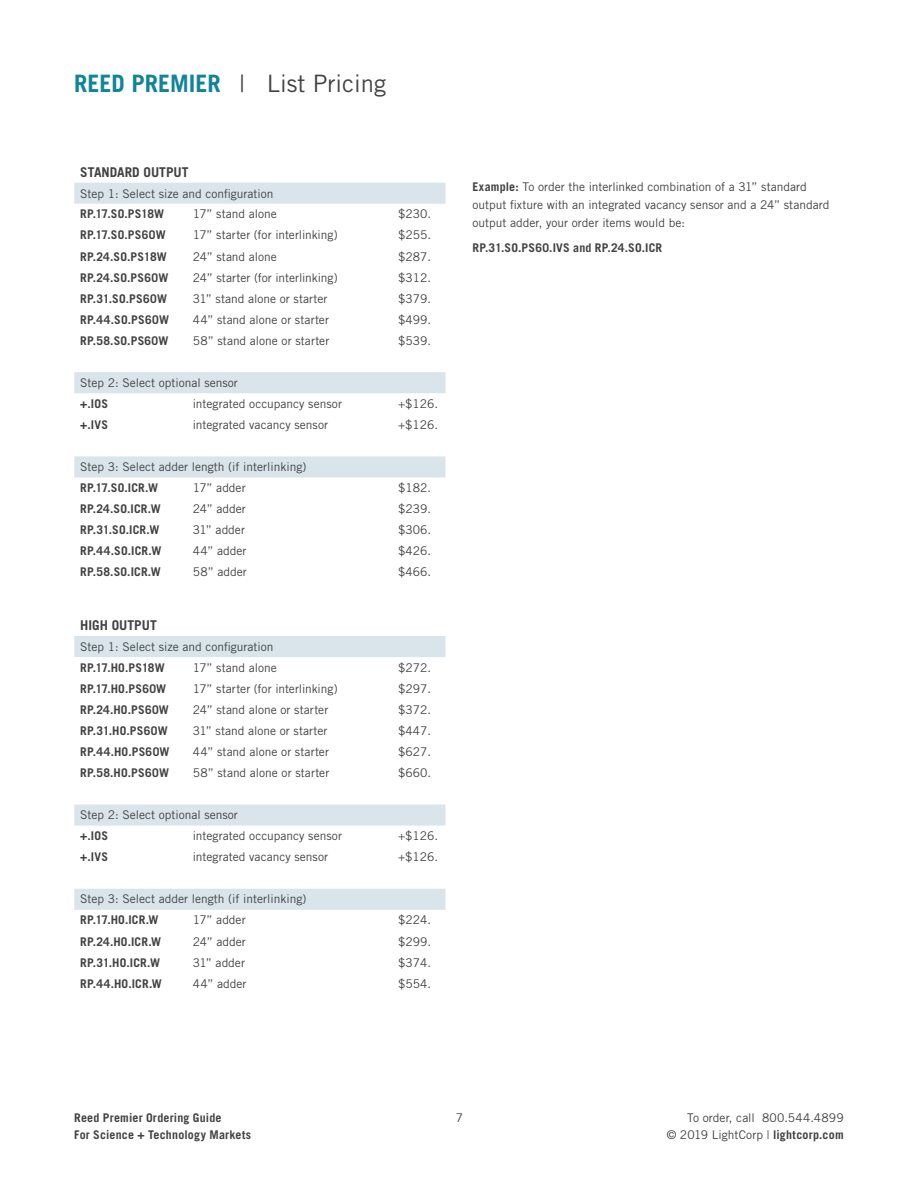
<style>
.page{position:relative;width:918px;height:1188px;background:#fff}
.page>*{position:absolute;margin:0;border:0;box-sizing:border-box;transform-origin:0 0}
.t1{font:24px "Trade Gothic LT Std";color:#424242}
.t2{font:700 13.5px "Trade Gothic LT Std";color:#424242}
.t3{font:12px/18px "Trade Gothic LT Std";color:#424242}
.t4{font:700 12px/16.5px "Trade Gothic LT Std";letter-spacing:.02em;color:#424242}
.s1{font-weight:700;color:#0f849b}
.s2{font-weight:700}
</style>
<div class="page">
<svg style="left:74px;top:183px;width:372px;height:295px"></svg>
<svg style="left:74px;top:636px;width:372px;height:274px"></svg>
<h1 class="t1" style="left:74px;top:69px;width:313px"><span class="s1">REED PREMIER</span> | List Pricing</h1>
<p class="t2" style="left:80px;top:164px;width:110px">STANDARD OUTPUT</p>
<p class="t3" style="left:80px;top:184px;width:195px">Step 1: Select size and configuration</p>
<p class="t4" style="left:80px;top:206px;width:86px">RP.17.SO.PS18W</p>
<p class="t3" style="left:193px;top:205px;width:85px">17” stand alone</p>
<p class="t3" style="left:398px;top:205px;width:34px">$230.</p>
<p class="t4" style="left:80px;top:227px;width:87px">RP.17.SO.PS60W</p>
<p class="t3" style="left:193px;top:226px;width:146px">17” starter (for interlinking)</p>
<p class="t3" style="left:398px;top:226px;width:34px">$255.</p>
<p class="t4" style="left:80px;top:248px;width:88px">RP.24.SO.PS18W</p>
<p class="t3" style="left:193px;top:247px;width:86px">24” stand alone</p>
<p class="t3" style="left:398px;top:247px;width:34px">$287.</p>
<p class="t4" style="left:80px;top:269px;width:90px">RP.24.SO.PS60W</p>
<p class="t3" style="left:193px;top:268px;width:146px">24” starter (for interlinking)</p>
<p class="t3" style="left:398px;top:268px;width:34px">$312.</p>
<p class="t4" style="left:80px;top:290px;width:88px">RP.31.SO.PS60W</p>
<p class="t3" style="left:193px;top:289px;width:136px">31” stand alone or starter</p>
<p class="t3" style="left:398px;top:289px;width:34px">$379.</p>
<p class="t4" style="left:80px;top:311px;width:90px">RP.44.SO.PS60W</p>
<p class="t3" style="left:193px;top:310px;width:138px">44” stand alone or starter</p>
<p class="t3" style="left:398px;top:310px;width:34px">$499.</p>
<p class="t4" style="left:80px;top:332px;width:90px">RP.58.SO.PS60W</p>
<p class="t3" style="left:193px;top:331px;width:138px">58” stand alone or starter</p>
<p class="t3" style="left:398px;top:331px;width:34px">$539.</p>
<p class="t3" style="left:80px;top:373px;width:159px">Step 2: Select optional sensor</p>
<p class="t4" style="left:80px;top:395px;width:29px">+.IOS</p>
<p class="t3" style="left:193px;top:395px;width:151px">integrated occupancy sensor</p>
<p class="t3" style="left:398px;top:395px;width:42px">+$126.</p>
<p class="t4" style="left:80px;top:416px;width:29px">+.IVS</p>
<p class="t3" style="left:193px;top:416px;width:137px">integrated vacancy sensor</p>
<p class="t3" style="left:398px;top:416px;width:42px">+$126.</p>
<p class="t3" style="left:80px;top:458px;width:228px">Step 3: Select adder length (if interlinking)</p>
<p class="t4" style="left:80px;top:479px;width:79px">RP.17.SO.ICR.W</p>
<p class="t3" style="left:193px;top:479px;width:54px">17” adder</p>
<p class="t3" style="left:398px;top:479px;width:34px">$182.</p>
<p class="t4" style="left:80px;top:501px;width:82px">RP.24.SO.ICR.W</p>
<p class="t3" style="left:193px;top:500px;width:55px">24” adder</p>
<p class="t3" style="left:398px;top:500px;width:34px">$239.</p>
<p class="t4" style="left:80px;top:522px;width:81px">RP.31.SO.ICR.W</p>
<p class="t3" style="left:193px;top:521px;width:54px">31” adder</p>
<p class="t3" style="left:398px;top:521px;width:34px">$306.</p>
<p class="t4" style="left:80px;top:543px;width:83px">RP.44.SO.ICR.W</p>
<p class="t3" style="left:193px;top:542px;width:55px">44” adder</p>
<p class="t3" style="left:398px;top:542px;width:34px">$426.</p>
<p class="t4" style="left:80px;top:564px;width:82px">RP.58.SO.ICR.W</p>
<p class="t3" style="left:193px;top:563px;width:56px">58” adder</p>
<p class="t3" style="left:398px;top:563px;width:34px">$466.</p>
<p class="t2" style="left:80px;top:617px;width:78px">HIGH OUTPUT</p>
<p class="t3" style="left:80px;top:638px;width:195px">Step 1: Select size and configuration</p>
<p class="t4" style="left:80px;top:659px;width:86px">RP.17.HO.PS18W</p>
<p class="t3" style="left:193px;top:658px;width:85px">17” stand alone</p>
<p class="t3" style="left:398px;top:658px;width:34px">$272.</p>
<p class="t4" style="left:80px;top:680px;width:88px">RP.17.HO.PS60W</p>
<p class="t3" style="left:193px;top:679px;width:146px">17” starter (for interlinking)</p>
<p class="t3" style="left:398px;top:679px;width:34px">$297.</p>
<p class="t4" style="left:80px;top:701px;width:90px">RP.24.HO.PS60W</p>
<p class="t3" style="left:193px;top:700px;width:137px">24” stand alone or starter</p>
<p class="t3" style="left:398px;top:700px;width:34px">$372.</p>
<p class="t4" style="left:80px;top:722px;width:89px">RP.31.HO.PS60W</p>
<p class="t3" style="left:193px;top:722px;width:136px">31” stand alone or starter</p>
<p class="t3" style="left:398px;top:722px;width:34px">$447.</p>
<p class="t4" style="left:80px;top:743px;width:91px">RP.44.HO.PS60W</p>
<p class="t3" style="left:193px;top:743px;width:138px">44” stand alone or starter</p>
<p class="t3" style="left:398px;top:743px;width:34px">$627.</p>
<p class="t4" style="left:80px;top:764px;width:90px">RP.58.HO.PS60W</p>
<p class="t3" style="left:193px;top:764px;width:138px">58” stand alone or starter</p>
<p class="t3" style="left:398px;top:764px;width:34px">$660.</p>
<p class="t3" style="left:80px;top:806px;width:159px">Step 2: Select optional sensor</p>
<p class="t4" style="left:80px;top:828px;width:29px">+.IOS</p>
<p class="t3" style="left:193px;top:827px;width:151px">integrated occupancy sensor</p>
<p class="t3" style="left:398px;top:827px;width:42px">+$126.</p>
<p class="t4" style="left:80px;top:849px;width:29px">+.IVS</p>
<p class="t3" style="left:193px;top:848px;width:137px">integrated vacancy sensor</p>
<p class="t3" style="left:398px;top:848px;width:42px">+$126.</p>
<p class="t3" style="left:80px;top:890px;width:228px">Step 3: Select adder length (if interlinking)</p>
<p class="t4" style="left:80px;top:912px;width:80px">RP.17.HO.ICR.W</p>
<p class="t3" style="left:193px;top:911px;width:54px">17” adder</p>
<p class="t3" style="left:398px;top:911px;width:34px">$224.</p>
<p class="t4" style="left:80px;top:933px;width:83px">RP.24.HO.ICR.W</p>
<p class="t3" style="left:193px;top:932px;width:55px">24” adder</p>
<p class="t3" style="left:398px;top:932px;width:34px">$299.</p>
<p class="t4" style="left:80px;top:954px;width:81px">RP.31.HO.ICR.W</p>
<p class="t3" style="left:193px;top:953px;width:54px">31” adder</p>
<p class="t3" style="left:398px;top:953px;width:34px">$374.</p>
<p class="t4" style="left:80px;top:975px;width:83px">RP.44.HO.ICR.W</p>
<p class="t3" style="left:193px;top:974px;width:55px">44” adder</p>
<p class="t3" style="left:398px;top:974px;width:34px">$554.</p>
<p class="t3" style="left:473px;top:178px;width:358px"><span class="s2">Example:</span> To order the interlinked combination of a 31” standard output fixture with an integrated vacancy sensor and a 24” standard output adder, your order items would be:</p>
<p class="t4" style="left:473px;top:239px;width:191px">RP.31.SO.PS60.IVS and RP.24.SO.ICR</p>
<p class="t4" style="left:74px;top:1110px;width:178px">Reed Premier Ordering Guide<br>For Science + Technology Markets</p>
<p class="t3" style="left:456px;top:1109px;width:9px">7</p>
<p class="t3" style="left:667px;top:1110px;width:179px;line-height:16.5px;text-align:right">To order, call 800.544.4899<br>© 2019 LightCorp | <span class="s2">lightcorp.com</span></p>
</div>
